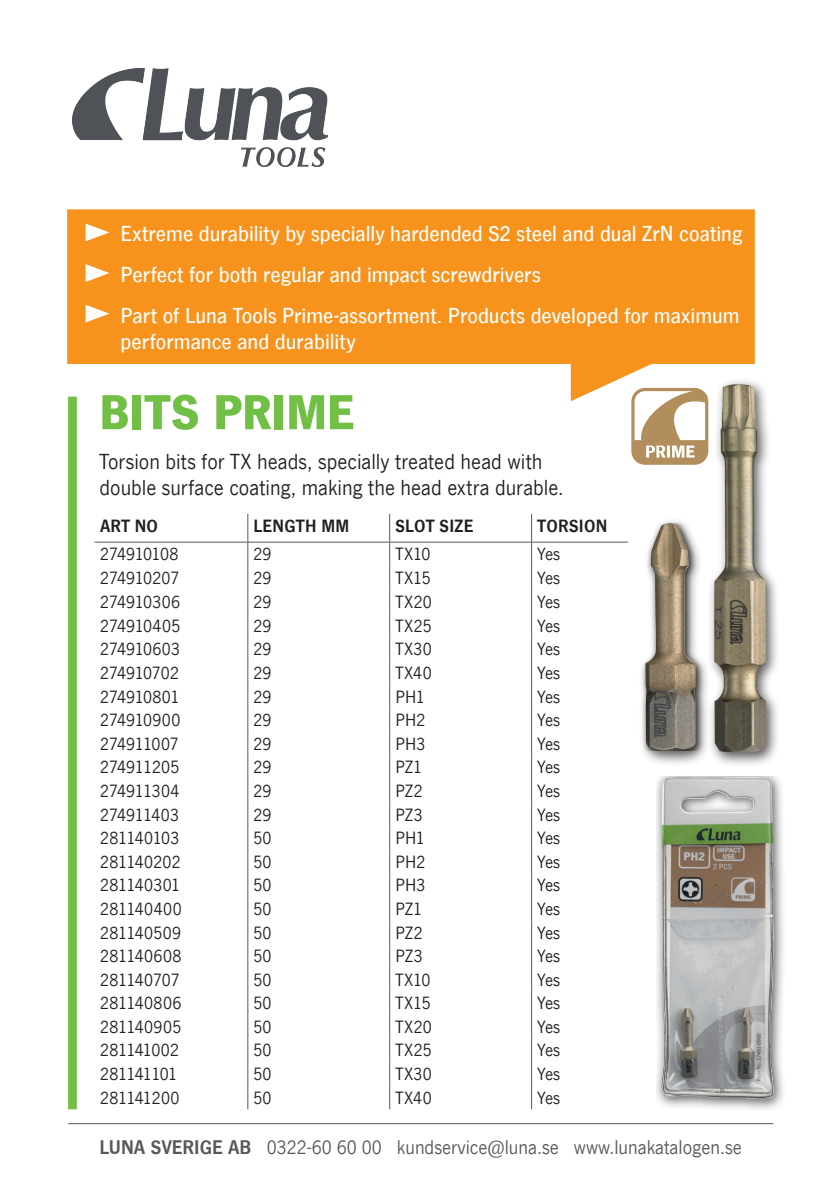
<style>
.page{position:relative;width:840px;height:1191px;background:#fff}
.page>*{position:absolute;margin:0;border:0;box-sizing:border-box;transform-origin:0 0}
.t1{font:900 50px "News Gothic Com";color:#71bf44}
.t2{font:500 22px/40.6px "News Gothic Com";color:#fff}
.t3{font:22px/26.4px "News Gothic Com";color:#231f20}
.t4{font:20px "News Gothic Com";color:#57585a}
.t5{font:18px "News Gothic Com";color:#231f20}
.t6{font:700 18px "News Gothic Com";letter-spacing:.015em;color:#231f20}
.t7{font:18px "News Gothic Com";letter-spacing:-.025em;color:#231f20}
.t8{font:18px "News Gothic Com";letter-spacing:-.03em;color:#231f20}
.t9{font:18px "News Gothic Com";letter-spacing:-.02em;color:#231f20}
.t10{font:18px "News Gothic Com";letter-spacing:-.035em;color:#231f20}
.s1{font-weight:700}
</style>
<div class="page">
<img style="left:73px;top:68px;width:255px;height:99px">
<svg style="left:67px;top:209px;width:687px;height:192px;fill:#f7931d"></svg>
<div style="left:637px;top:517px;width:72px;height:249px;background:#231f20;opacity:.75"></div>
<div style="left:641px;top:523px;width:61px;height:228px;background:#231f20;opacity:.75"></div>
<img style="left:645px;top:523px;width:50px;height:228px">
<svg style="left:631px;top:388px;width:75px;height:77px"></svg>
<div style="left:706px;top:378px;width:74px;height:389px;background:#231f20;opacity:.75"></div>
<img style="left:713px;top:384px;width:52px;height:368px">
<div style="left:656px;top:777px;width:130px;height:335px;background:#231f20;opacity:.75"></div>
<img style="left:661px;top:777px;width:112px;height:322px">
<div style="left:68px;top:396px;width:9px;height:713px;background:#71bf44"></div>
<svg style="left:86px;top:223px;width:23px;height:18px"></svg>
<svg style="left:86px;top:264px;width:23px;height:18px"></svg>
<svg style="left:86px;top:305px;width:23px;height:17px"></svg>
<hr style="left:68px;top:1123px;width:704px;height:1px;background:#57585a">
<svg style="left:247px;top:514px;width:1px;height:595px"></svg>
<hr style="left:94px;top:542px;width:154px;height:1px;background:#57585a">
<hr style="left:248px;top:542px;width:141px;height:1px;background:#57585a">
<hr style="left:389px;top:542px;width:142px;height:1px;background:#57585a">
<hr style="left:531px;top:542px;width:96px;height:1px;background:#57585a">
<svg style="left:389px;top:514px;width:1px;height:595px"></svg>
<svg style="left:531px;top:514px;width:1px;height:595px"></svg>
<p class="t2" style="left:120px;top:214px;width:623px">Extreme durability by specially hardended S2 steel and dual ZrN coating<br>Perfect for both regular and impact screwdrivers<br>Part of Luna Tools Prime-assortment. Products developed for maximum</p>
<p class="t2" style="left:120px;top:321px;width:237px">performance and durability</p>
<h1 class="t1" style="left:99px;top:384px;width:256px">BITS PRIME</h1>
<p class="t3" style="left:99px;top:448px;width:465px">Torsion bits for TX heads, specially treated head with double surface coating, making the head extra durable.</p>
<p class="t6" style="left:100px;top:515px;width:59px">ART NO</p>
<p class="t6" style="left:253px;top:515px;width:97px">LENGTH MM</p>
<p class="t6" style="left:395px;top:515px;width:79px">SLOT SIZE</p>
<p class="t6" style="left:537px;top:515px;width:71px">TORSION</p>
<p class="t8" style="left:100px;top:544px;width:80px">274910108</p>
<p class="t5" style="left:253px;top:544px;width:19px">29</p>
<p class="t5" style="left:395px;top:544px;width:37px">TX10</p>
<p class="t5" style="left:537px;top:544px;width:24px">Yes</p>
<p class="t5" style="left:100px;top:568px;width:81px">274910207</p>
<p class="t5" style="left:253px;top:568px;width:19px">29</p>
<p class="t5" style="left:395px;top:568px;width:37px">TX15</p>
<p class="t5" style="left:537px;top:568px;width:24px">Yes</p>
<p class="t5" style="left:100px;top:592px;width:81px">274910306</p>
<p class="t5" style="left:253px;top:592px;width:19px">29</p>
<p class="t5" style="left:395px;top:592px;width:38px">TX20</p>
<p class="t5" style="left:537px;top:592px;width:24px">Yes</p>
<p class="t5" style="left:100px;top:616px;width:82px">274910405</p>
<p class="t5" style="left:253px;top:616px;width:19px">29</p>
<p class="t5" style="left:395px;top:616px;width:38px">TX25</p>
<p class="t5" style="left:537px;top:616px;width:24px">Yes</p>
<p class="t5" style="left:100px;top:640px;width:81px">274910603</p>
<p class="t5" style="left:253px;top:640px;width:19px">29</p>
<p class="t5" style="left:395px;top:640px;width:38px">TX30</p>
<p class="t5" style="left:537px;top:640px;width:24px">Yes</p>
<p class="t5" style="left:100px;top:663px;width:80px">274910702</p>
<p class="t5" style="left:253px;top:663px;width:19px">29</p>
<p class="t5" style="left:395px;top:663px;width:38px">TX40</p>
<p class="t5" style="left:537px;top:663px;width:24px">Yes</p>
<p class="t5" style="left:100px;top:687px;width:81px">274910801</p>
<p class="t5" style="left:253px;top:687px;width:19px">29</p>
<p class="t5" style="left:395px;top:687px;width:31px">PH1</p>
<p class="t5" style="left:537px;top:687px;width:24px">Yes</p>
<p class="t5" style="left:100px;top:710px;width:82px">274910900</p>
<p class="t5" style="left:253px;top:710px;width:19px">29</p>
<p class="t5" style="left:395px;top:710px;width:32px">PH2</p>
<p class="t5" style="left:537px;top:710px;width:24px">Yes</p>
<p class="t9" style="left:100px;top:734px;width:80px">274911007</p>
<p class="t5" style="left:253px;top:734px;width:19px">29</p>
<p class="t5" style="left:395px;top:734px;width:32px">PH3</p>
<p class="t5" style="left:537px;top:734px;width:24px">Yes</p>
<p class="t5" style="left:100px;top:757px;width:81px">274911205</p>
<p class="t5" style="left:253px;top:757px;width:19px">29</p>
<p class="t5" style="left:395px;top:757px;width:28px">PZ1</p>
<p class="t5" style="left:537px;top:757px;width:24px">Yes</p>
<p class="t5" style="left:100px;top:781px;width:81px">274911304</p>
<p class="t5" style="left:253px;top:781px;width:19px">29</p>
<p class="t5" style="left:395px;top:781px;width:29px">PZ2</p>
<p class="t5" style="left:537px;top:781px;width:24px">Yes</p>
<p class="t5" style="left:100px;top:805px;width:80px">274911403</p>
<p class="t5" style="left:253px;top:805px;width:19px">29</p>
<p class="t5" style="left:395px;top:805px;width:29px">PZ3</p>
<p class="t5" style="left:537px;top:805px;width:24px">Yes</p>
<p class="t7" style="left:100px;top:828px;width:81px">281140103</p>
<p class="t5" style="left:253px;top:828px;width:19px">50</p>
<p class="t5" style="left:395px;top:828px;width:31px">PH1</p>
<p class="t5" style="left:537px;top:828px;width:24px">Yes</p>
<p class="t5" style="left:100px;top:852px;width:82px">281140202</p>
<p class="t5" style="left:253px;top:852px;width:19px">50</p>
<p class="t5" style="left:395px;top:852px;width:32px">PH2</p>
<p class="t5" style="left:537px;top:852px;width:24px">Yes</p>
<p class="t5" style="left:100px;top:875px;width:81px">281140301</p>
<p class="t5" style="left:253px;top:875px;width:19px">50</p>
<p class="t5" style="left:395px;top:875px;width:32px">PH3</p>
<p class="t5" style="left:537px;top:875px;width:24px">Yes</p>
<p class="t5" style="left:100px;top:899px;width:83px">281140400</p>
<p class="t5" style="left:253px;top:899px;width:19px">50</p>
<p class="t5" style="left:395px;top:899px;width:28px">PZ1</p>
<p class="t5" style="left:537px;top:899px;width:24px">Yes</p>
<p class="t5" style="left:100px;top:923px;width:82px">281140509</p>
<p class="t5" style="left:253px;top:923px;width:19px">50</p>
<p class="t5" style="left:395px;top:923px;width:29px">PZ2</p>
<p class="t5" style="left:537px;top:923px;width:24px">Yes</p>
<p class="t5" style="left:100px;top:946px;width:83px">281140608</p>
<p class="t5" style="left:253px;top:946px;width:19px">50</p>
<p class="t5" style="left:395px;top:946px;width:29px">PZ3</p>
<p class="t5" style="left:537px;top:946px;width:24px">Yes</p>
<p class="t5" style="left:100px;top:970px;width:81px">281140707</p>
<p class="t5" style="left:253px;top:970px;width:19px">50</p>
<p class="t5" style="left:395px;top:970px;width:37px">TX10</p>
<p class="t5" style="left:537px;top:970px;width:24px">Yes</p>
<p class="t5" style="left:100px;top:993px;width:83px">281140806</p>
<p class="t5" style="left:253px;top:993px;width:19px">50</p>
<p class="t5" style="left:395px;top:993px;width:37px">TX15</p>
<p class="t5" style="left:537px;top:993px;width:24px">Yes</p>
<p class="t5" style="left:100px;top:1017px;width:83px">281140905</p>
<p class="t5" style="left:253px;top:1017px;width:19px">50</p>
<p class="t5" style="left:395px;top:1017px;width:38px">TX20</p>
<p class="t5" style="left:537px;top:1017px;width:24px">Yes</p>
<p class="t7" style="left:100px;top:1040px;width:80px">281141002</p>
<p class="t5" style="left:253px;top:1040px;width:19px">50</p>
<p class="t5" style="left:395px;top:1040px;width:38px">TX25</p>
<p class="t5" style="left:537px;top:1040px;width:24px">Yes</p>
<p class="t10" style="left:100px;top:1064px;width:78px">281141101</p>
<p class="t5" style="left:253px;top:1064px;width:19px">50</p>
<p class="t5" style="left:395px;top:1064px;width:38px">TX30</p>
<p class="t5" style="left:537px;top:1064px;width:24px">Yes</p>
<p class="t5" style="left:100px;top:1088px;width:81px">281141200</p>
<p class="t5" style="left:253px;top:1088px;width:19px">50</p>
<p class="t5" style="left:395px;top:1088px;width:38px">TX40</p>
<p class="t5" style="left:537px;top:1088px;width:24px">Yes</p>
<p class="t4" style="left:99px;top:1136px;width:643px"><span class="s1">LUNA SVERIGE AB</span> 0322-60 60 00 kundservice@luna.se www.lunakatalogen.se</p>
</div>
